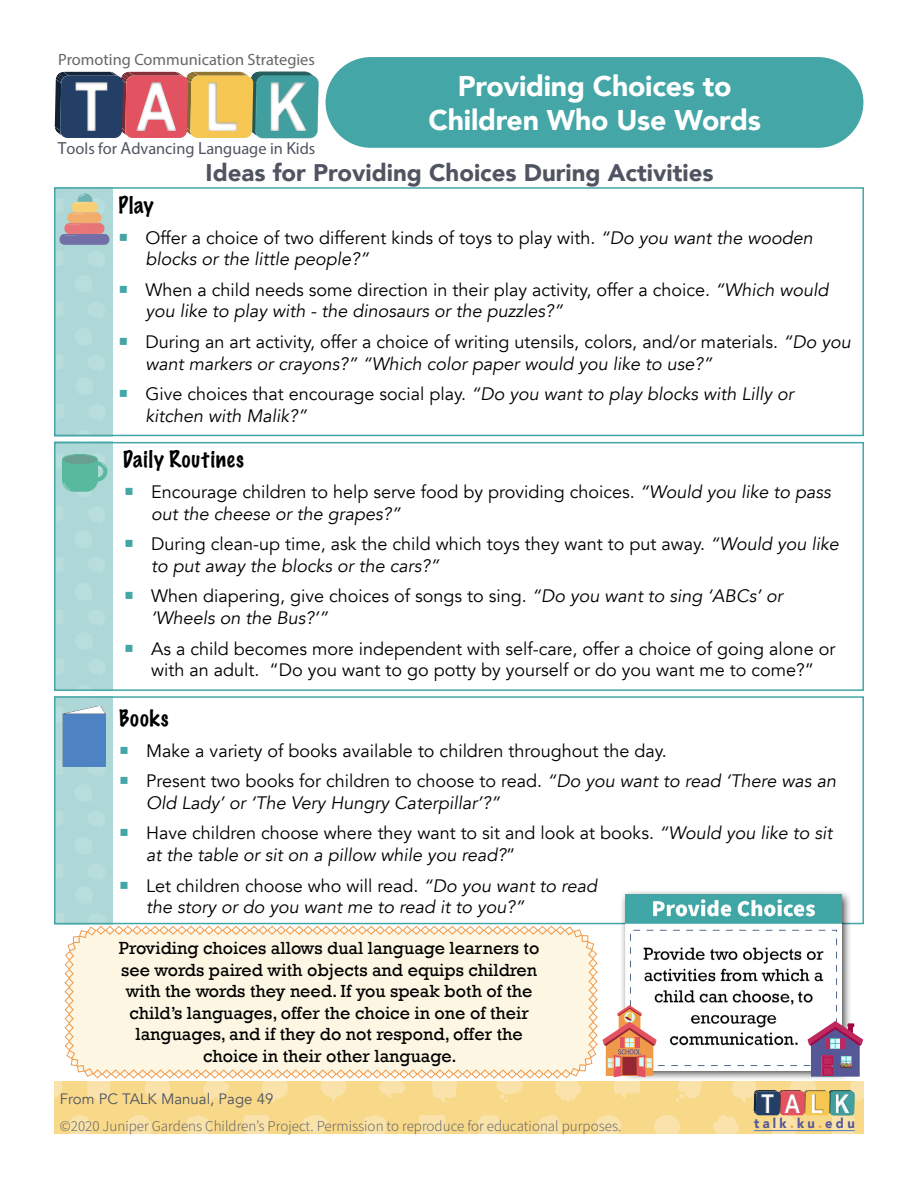
<style>
.page{position:relative;width:918px;height:1188px;background:#fff}
.page>*{position:absolute;margin:0;border:0;box-sizing:border-box;transform-origin:0 0}
.t1{font:700 67.8px "Arial Narrow";color:#fff}
.t2{font:900 28.5px/34.2px "Avenir";letter-spacing:-.01em;color:#fff;text-align:center}
.t3{font:700 25.95px "Arial Narrow";color:#fff}
.t4{font:900 24px "Avenir";color:#4f5460}
.t5{font:100 21px "Marker Felt";letter-spacing:.05em;color:#000}
.t6{font:18px/21.6px "Avenir";color:#000}
.t7{font:italic 18px/21.6px "Avenir";color:#000}
.t8{font:18px/21.6px "Rockwell";color:#000;text-align:center}
.t9{font:16.35px "Myriad Pro";color:#666}
.t10{font:16.35px "Myriad Pro";color:#4f5460}
.t11{font:300 15px "Source Sans Pro";color:#4f5460}
.t12{font:15px "Avenir";color:#4f5460}
.t13{font:900 13.65px "Avenir";letter-spacing:.255em;color:#555797;scale:.94 1}
.s1{font-size:17.55px}
.s2{font-style:italic}
.s3{font-style:normal}
.s4{color:#ef9a4a}
</style>
<div class="page">
<svg style="left:55px;top:72px;width:263px;height:66px;background:#8a7a6c"></svg>
<img style="left:54px;top:1082px;width:810px;height:52px">
<svg style="left:754px;top:1090px;width:101px;height:25px;background:#8a7a69"></svg>
<hr style="left:754px;top:1130px;width:101px;height:1px;background:#4e82c3">
<img style="left:57px;top:699px;width:56px;height:222px">
<div style="left:54px;top:696px;width:810px;height:228px;border:2px solid #44a6a6"></div>
<div style="left:54px;top:442px;width:810px;height:249px;border:2px solid #44a6a6"></div>
<div style="left:54px;top:187px;width:810px;height:249px;border:2px solid #44a6a6"></div>
<div style="left:326px;top:57px;width:537px;height:91px;background:#44a6a6;border-radius:45px"></div>
<div style="left:60px;top:234px;width:49px;height:11px;background:#716fa6;border-radius:5px"></div>
<div style="left:64px;top:223px;width:41px;height:11px;background:#e87679;border-radius:5px"></div>
<div style="left:68px;top:212px;width:33px;height:11px;background:#f2ac6c;border-radius:5px"></div>
<div style="left:72px;top:202px;width:26px;height:10px;background:#f7d075;border-radius:5px"></div>
<svg style="left:69px;top:224px;width:12px;height:1px"></svg>
<svg style="left:76px;top:193px;width:16px;height:11px"></svg>
<div style="left:62px;top:454px;width:36px;height:11px;border:1px solid #58b99f;border-radius:50%"></div>
<svg style="left:62px;top:456px;width:45px;height:36px;background:#6bbba8"></svg>
<img style="left:60px;top:707px;width:45px;height:60px">
<div style="left:620px;top:889px;width:232px;height:192px;background:#000;opacity:.75"></div>
<img style="left:625px;top:895px;width:216px;height:176px">
<svg style="left:808px;top:1021px;width:55px;height:56px"></svg>
<svg style="left:64px;top:925px;width:593px;height:154px;background:#fbefdc"></svg>
<p class="t9" style="left:58px;top:50px;width:258px">Promoting Communication Strategies</p>
<h1 class="t1" style="left:74px;top:56px;width:234px">TALK</h1>
<p class="t10" style="left:58px;top:139px;width:259px"><span class="s1">T</span>ools for <span class="s1">A</span>dvancing <span class="s1">L</span>anguage in <span class="s1">K</span>ids</p>
<p class="t2" style="left:429px;top:68px;width:334px">Providing Choices to<br>Children Who Use Words</p>
<p class="t4" style="left:206px;top:152px;width:510px">Ideas for Providing Choices During Activities</p>
<p class="t5" style="left:118px;top:188px;width:37px">Play</p>
<p class="t6" style="left:145px;top:227px;width:669px">Offer a choice of two different kinds of toys to play with. <span class="s2">“Do you want the wooden blocks or the little people?”</span></p>
<p class="t6" style="left:145px;top:279px;width:685px">When a child needs some direction in their play activity, offer a choice. <span class="s2">“Which would you like to play with - the dinosaurs or the puzzles?”</span></p>
<p class="t6" style="left:145px;top:331px;width:707px">During an art activity, offer a choice of writing utensils, colors, and/or materials. <span class="s2">“Do you want markers or crayons?” “Which color paper would you like to use?”</span></p>
<p class="t7" style="left:145px;top:384px;width:650px"><span class="s3">Give choices that encourage social play.</span> “Do you want to play blocks with Lilly or kitchen with Malik?”</p>
<p class="t5" style="left:123px;top:443px;width:123px">Daily Routines</p>
<p class="t6" style="left:151px;top:481px;width:681px">Encourage children to help serve food by providing choices. <span class="s2">“Would you like to pass out the cheese or the grapes?”</span></p>
<p class="t6" style="left:151px;top:534px;width:689px">During clean-up time, ask the child which toys they want to put away. <span class="s2">“Would you like to put away the blocks or the cars?”</span></p>
<p class="t7" style="left:151px;top:586px;width:633px"><span class="s3">When diapering, give choices of songs to sing.</span> “Do you want to sing ‘ABCs’ or ‘Wheels on the Bus?’”</p>
<p class="t6" style="left:151px;top:638px;width:686px">As a child becomes more independent with self-care, offer a choice of going alone or with an adult. “Do you want to go potty by yourself or do you want me to come?”</p>
<p class="t5" style="left:119px;top:701px;width:51px">Books</p>
<p class="t6" style="left:146px;top:740px;width:522px">Make a variety of books available to children throughout the day.</p>
<p class="t7" style="left:146px;top:771px;width:691px"><span class="s3">Present two books for children to choose to read.</span> “Do you want to read ‘There was an<br>Old Lady’ or ‘The Very Hungry Caterpillar’?”</p>
<p class="t7" style="left:146px;top:823px;width:688px"><span class="s3">Have children choose where they want to sit and look at books.</span> “Would you like to sit at the table or sit on a pillow while you read?<span class="s3">”</span></p>
<p class="t7" style="left:146px;top:875px;width:453px"><span class="s3">Let children choose who will read.</span> “Do you want to read the story or do you want me to read it to you?”</p>
<p class="t8" style="left:119px;top:937px;width:422px">Providing choices allows dual language learners to see words paired with objects and equips children with the words they need. If you speak both of the child’s languages, offer the choice in one of their languages, and if they do not respond, offer the choice in their other language.</p>
<p class="t12" style="left:60px;top:1090px;width:215px">From PC TALK Manual, Page 49</p>
<h3 class="t3" style="left:761px;top:1084px;width:90px">TALK</h3>
<p class="t13" style="left:754px;top:1111px;width:108px">talk<span class="s4">.</span>ku<span class="s4">.</span>edu</p>
<p class="t11" style="left:60px;top:1116px;width:563px">©2020 Juniper Gardens Children’s Project. Permission to reproduce for educational purposes.</p>
</div>
